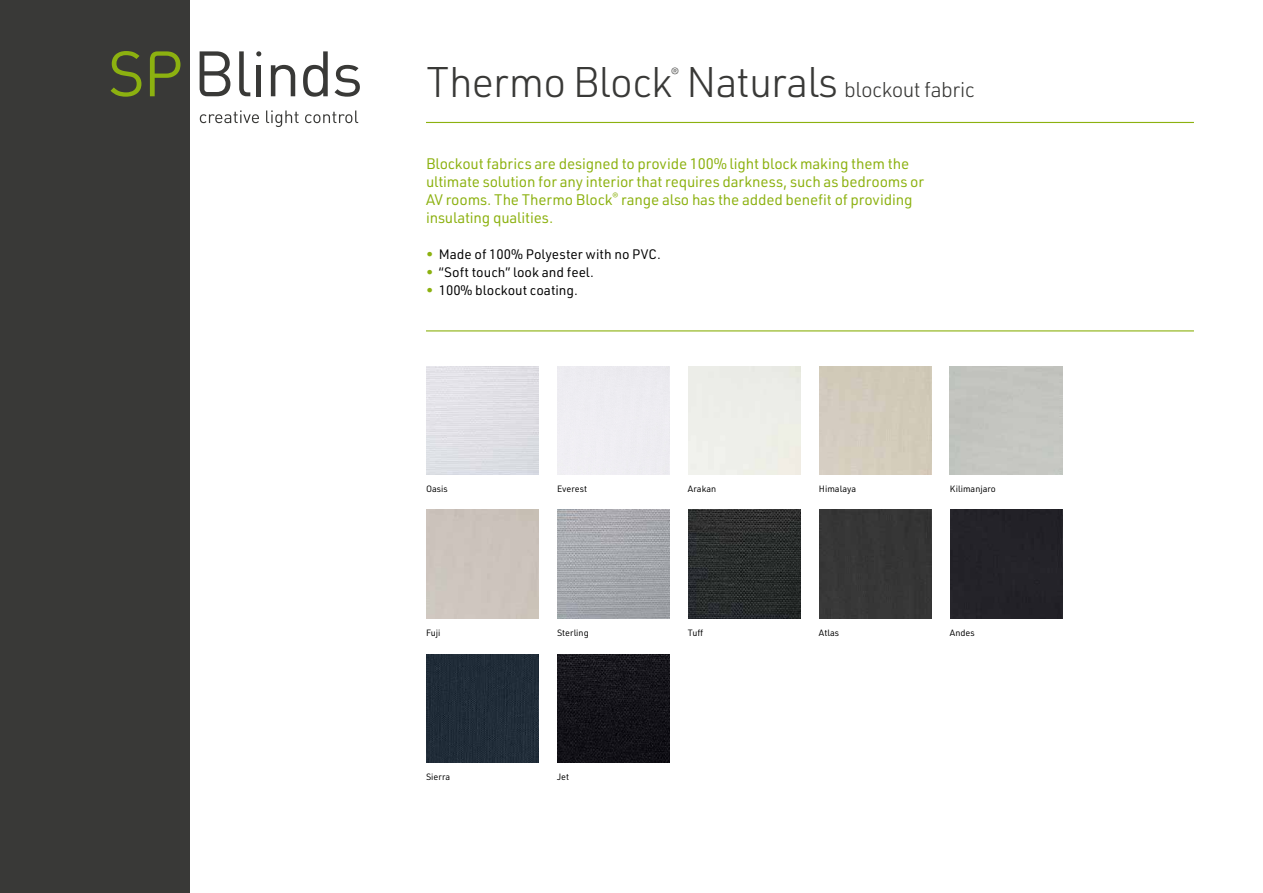
<style>
.page{position:relative;width:1263px;height:893px;background:#fff}
.page>*{position:absolute;margin:0;border:0;box-sizing:border-box;transform-origin:0 0}
.t1{font:300 42px "URWDIN";letter-spacing:-.025em;color:#393937}
.t2{font:300 21px "URWDIN";letter-spacing:-.025em;color:#393937}
.t3{font:15px/18px "URWDIN";letter-spacing:-.01em;color:#8cb110}
.t4{font:13.5px "URWDIN";color:#000}
.t5{font:300 12.3px "URWDIN";color:#393937}
.t6{font:9px "URWDIN";color:#000}
.s1{font-size:42px}
.s2{color:#8cb110}
</style>
<div class="page">
<div style="left:0;top:0;width:189px;height:893px;background:#393937"></div>
<svg style="left:200px;top:110px;width:59px;height:13px"></svg>
<svg style="left:266px;top:110px;width:33px;height:17px"></svg>
<svg style="left:305px;top:111px;width:53px;height:12px"></svg>
<svg style="left:111px;top:51px;width:30px;height:46px"></svg>
<svg style="left:150px;top:51px;width:30px;height:45px"></svg>
<svg style="left:239px;top:51px;width:11px;height:45px"></svg>
<svg style="left:200px;top:51px;width:30px;height:45px"></svg>
<svg style="left:271px;top:65px;width:24px;height:31px"></svg>
<svg style="left:303px;top:51px;width:25px;height:46px"></svg>
<svg style="left:334px;top:65px;width:26px;height:32px"></svg>
<div style="left:256px;top:65px;width:5px;height:31px;background:#393937"></div>
<svg style="left:256px;top:51px;width:5px;height:5px"></svg>
<hr style="left:426px;top:122px;width:768px;height:1px;background:#8cb110">
<hr style="left:426px;top:330px;width:768px;height:1px;background:#8cb110">
<img style="left:557px;top:510px;width:113px;height:108px">
<img style="left:557px;top:655px;width:113px;height:107px">
<div style="left:426px;top:655px;width:113px;height:107px;background:#202c38"></div>
<img style="left:688px;top:510px;width:113px;height:108px">
<div style="left:819px;top:510px;width:113px;height:108px;background:#363636"></div>
<div style="left:950px;top:510px;width:113px;height:108px;background:#242329"></div>
<h1 class="t1" style="left:426px;top:54px;width:248px">Thermo Block</h1>
<p class="t5" style="left:671px;top:65px;width:9px">®</p>
<h2 class="t2" style="left:686px;top:75px;width:290px"><span class="s1">Naturals</span> blockout fabric</h2>
<p class="t3" style="left:426px;top:154px;width:499px">Blockout fabrics are designed to provide 100% light block making them the ultimate solution for any interior that requires darkness, such as bedrooms or AV rooms. The Thermo Block<sup>®</sup> range also has the added benefit of providing insulating qualities.</p>
<p class="t4" style="left:426px;top:245px;width:236px"><span class="s2">•</span> Made of 100% Polyester with no PVC.</p>
<p class="t4" style="left:426px;top:263px;width:169px"><span class="s2">•</span> “Soft touch” look and feel.</p>
<p class="t4" style="left:426px;top:281px;width:153px"><span class="s2">•</span> 100% blockout coating.</p>
<p class="t6" style="left:426px;top:483px;width:23px">Oasis</p>
<p class="t6" style="left:557px;top:483px;width:32px">Everest</p>
<p class="t6" style="left:819px;top:483px;width:39px">Himalaya</p>
<p class="t6" style="left:950px;top:483px;width:47px">Kilimanjaro</p>
<p class="t6" style="left:688px;top:483px;width:30px">Arakan</p>
<p class="t6" style="left:426px;top:627px;width:16px">Fuji</p>
<p class="t6" style="left:426px;top:771px;width:26px">Sierra</p>
<p class="t6" style="left:557px;top:627px;width:33px">Sterling</p>
<p class="t6" style="left:557px;top:771px;width:14px">Jet</p>
<p class="t6" style="left:688px;top:627px;width:17px">Tuff</p>
<p class="t6" style="left:819px;top:627px;width:22px">Atlas</p>
<p class="t6" style="left:950px;top:627px;width:26px">Andes</p>
</div>
